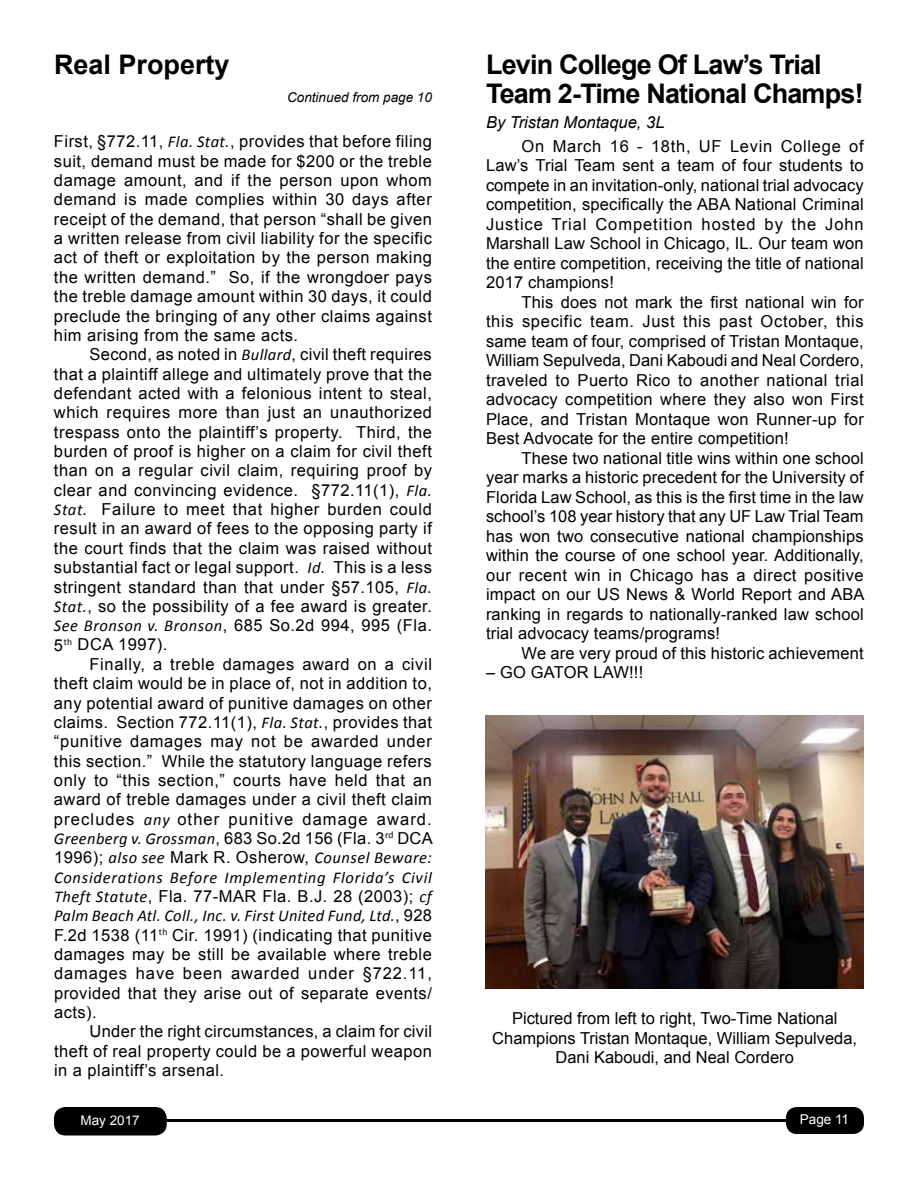
<style>
.page{position:relative;width:918px;height:1188px;background:#fff}
.page>*{position:absolute;margin:0;border:0;box-sizing:border-box;transform-origin:0 0}
.t1{font:700 27px/29.2px "Arial";letter-spacing:-.03em;color:#000}
.t2{font:700 27px "Arial";color:#000}
.t3{font:16.5px/19.4px "Arial";letter-spacing:.01em;color:#000;text-align:justify}
.t4{font:italic 16.5px/19.4px "Calibri";letter-spacing:.03em;color:#000}
.t5{font:16.5px "Arial";letter-spacing:.03em;color:#000}
.t6{font:italic 16.5px "Arial";color:#000}
.t7{font:italic 13.5px "Arial";color:#000}
.t8{font:13.5px "Arial";color:#fff}
.s1{font-family:"Calibri";font-style:italic}
.s2{font-family:"Arial";font-style:normal}
</style>
<div class="page">
<div style="left:55px;top:1108px;width:111px;height:27px;background:#000;border-radius:11px"></div>
<div style="left:54px;top:1107px;width:113px;height:29px;border:2px solid #000;border-radius:11px"></div>
<div style="left:786px;top:1107px;width:78px;height:27px;background:#000;border-radius:11px"></div>
<hr style="left:81px;top:1119px;width:736px;height:3px;background:#000">
<img style="left:486px;top:715px;width:378px;height:273px">
<h1 class="t2" style="left:54px;top:46px;width:177px">Real Property</h1>
<p class="t7" style="left:287px;top:88px;width:146px">Continued from page 10</p>
<p class="t3" style="left:54px;top:132px;width:380px">First, §772.11, <span class="s1">Fla. Stat.</span>, provides that before filing suit, demand must be made for $200 or the treble damage amount, and if the person upon whom demand is made complies within 30 days after receipt of the demand, that person “shall be given a written release from civil liability for the specific act of theft or exploitation by the person making the written demand.” So, if the wrongdoer pays the treble damage amount within 30 days, it could preclude the bringing of any other claims against him arising from the same acts.</p>
<p class="t3" style="left:54px;top:345px;width:380px;text-indent:36px">Second, as noted in <span class="s1">Bullard</span>, civil theft requires that a plaintiff allege and ultimately prove that the defendant acted with a felonious intent to steal, which requires more than just an unauthorized trespass onto the plaintiff’s property. Third, the burden of proof is higher on a claim for civil theft than on a regular civil claim, requiring proof by clear and convincing evidence. §772.11(1), <span class="s1">Fla.<br>Stat.</span> Failure to meet that higher burden could result in an award of fees to the opposing party if the court finds that the claim was raised without substantial fact or legal support. <span class="s1">Id.</span> This is a less stringent standard than that under §57.105, <span class="s1">Fla.<br>Stat.</span>, so the possibility of a fee award is greater.<br><span class="s1">See Bronson v. Bronson</span>, 685 So.2d 994, 995 (Fla.<br>5<sup>th</sup> DCA 1997).</p>
<p class="t3" style="left:54px;top:655px;width:380px;text-indent:36px">Finally, a treble damages award on a civil theft claim would be in place of, not in addition to, any potential award of punitive damages on other claims. Section 772.11(1), <span class="s1">Fla. Stat.</span>, provides that “punitive damages may not be awarded under this section.” While the statutory language refers only to “this section,” courts have held that an award of treble damages under a civil theft claim precludes <span class="s1">any</span> other punitive damage award.<br><span class="s1">Greenberg v. Grossman</span>, 683 So.2d 156 (Fla. 3<sup>rd</sup> DCA</p>
<p class="t4" style="left:54px;top:848px;width:380px"><span class="s2">1996);</span> also see <span class="s2">Mark R. Osherow,</span> Counsel Beware:<br>Considerations Before Implementing Florida’s Civil</p>
<p class="t5" style="left:54px;top:885px;width:379px"><span class="s1">Theft Statute</span>, Fla. 77-MAR Fla. B.J. 28 (2003); <span class="s1">cf</span></p>
<p class="t4" style="left:54px;top:906px;width:379px">Palm Beach Atl. Coll., Inc. v. First United Fund, Ltd.<span class="s2">, 928</span></p>
<p class="t3" style="left:54px;top:925px;width:379px">F.2d 1538 (11<sup>th</sup> Cir. 1991) (indicating that punitive damages may be still be available where treble damages have been awarded under §722.11, provided that they arise out of separate events/ acts).</p>
<p class="t3" style="left:54px;top:1022px;width:380px;text-indent:36px">Under the right circumstances, a claim for civil theft of real property could be a powerful weapon in a plaintiff’s arsenal.</p>
<h1 class="t1" style="left:486px;top:50px;width:379px">Levin College Of Law’s Trial<br>Team 2-Time National Champs!</h1>
<p class="t6" style="left:486px;top:111px;width:180px">By Tristan Montaque, 3L</p>
<p class="t3" style="left:486px;top:136px;width:379px;text-indent:36px">On March 16 - 18th, UF Levin College of Law’s Trial Team sent a team of four students to compete in an invitation-only, national trial advocacy competition, specifically the ABA National Criminal Justice Trial Competition hosted by the John Marshall Law School in Chicago, IL. Our team won the entire competition, receiving the title of national 2017 champions!</p>
<p class="t3" style="left:486px;top:292px;width:379px;text-indent:36px">This does not mark the first national win for this specific team. Just this past October, this same team of four, comprised of Tristan Montaque, William Sepulveda, Dani Kaboudi and Neal Cordero, traveled to Puerto Rico to another national trial advocacy competition where they also won First Place, and Tristan Montaque won Runner-up for Best Advocate for the entire competition!</p>
<p class="t3" style="left:486px;top:448px;width:380px;text-indent:36px">These two national title wins within one school year marks a historic precedent for the University of Florida Law School, as this is the first time in the law school’s 108 year history that any UF Law Trial Team has won two consecutive national championships within the course of one school year. Additionally, our recent win in Chicago has a direct positive impact on our US News &amp; World Report and ABA ranking in regards to nationally-ranked law school trial advocacy teams/programs!</p>
<p class="t3" style="left:522px;top:643px;width:344px">We are very proud of this historic achievement</p>
<p class="t3" style="left:486px;top:663px;width:159px">– GO GATOR LAW!!!</p>
<p class="t3" style="left:492px;top:1008px;width:366px;line-height:19.8px;text-align:center">Pictured from left to right, Two-Time National<br>Champions Tristan Montaque, William Sepulveda,<br>Dani Kaboudi, and Neal Cordero</p>
<p class="t8" style="left:81px;top:1111px;width:61px">May 2017</p>
<p class="t8" style="left:800px;top:1111px;width:51px">Page 11</p>
</div>
